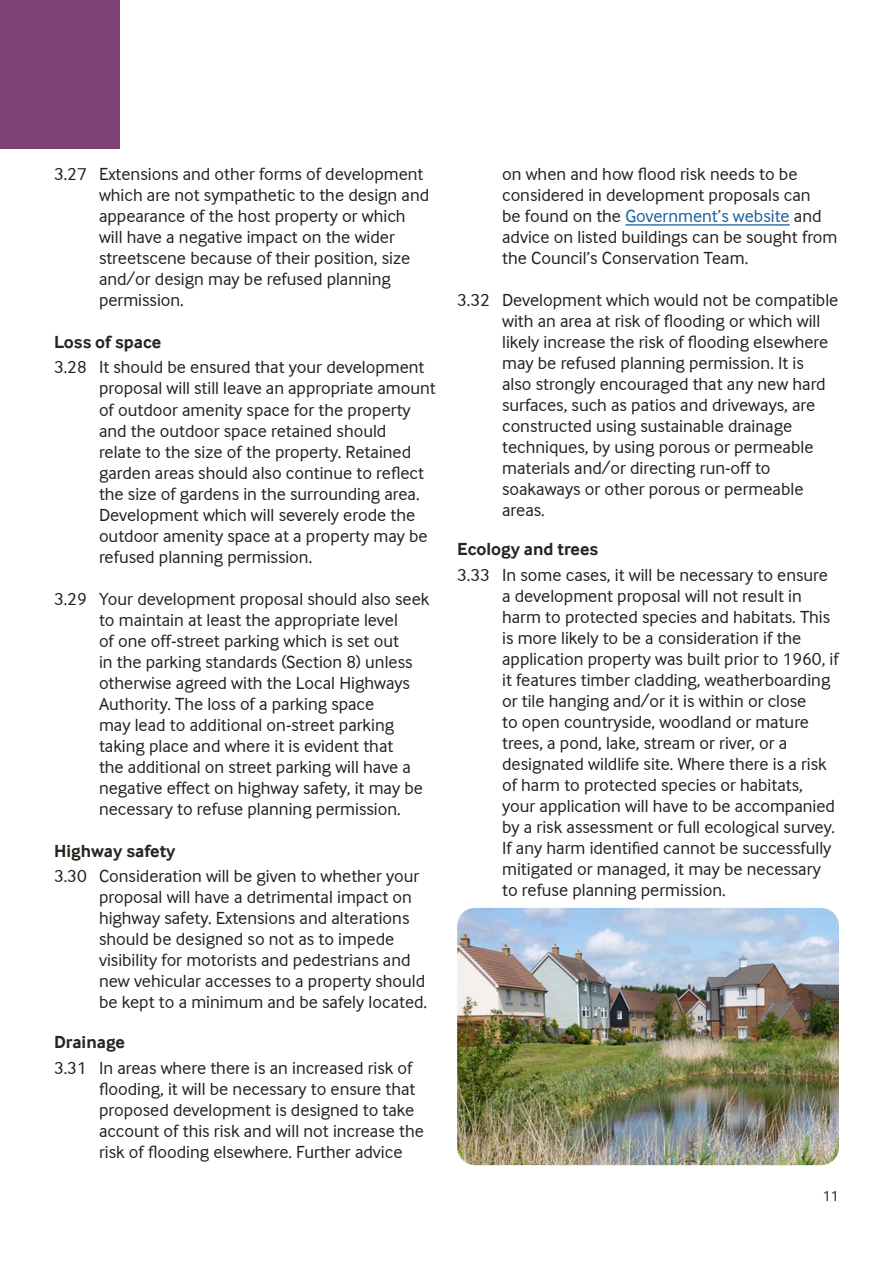
<style>
.page{position:relative;width:893px;height:1263px;background:#fff}
.page>*{position:absolute;margin:0;border:0;box-sizing:border-box;transform-origin:0 0}
.t1{font:18px/21px "Inter Face Da Ma";color:#231f20}
.SubSub{font:700 18px "Inter Face Da Ma";color:#282520}
.t2{font:15px "Inter Face Da Ma";color:#231f20}
.s1{color:#175d9e}
</style>
<div class="page">
<div style="left:0;top:0;width:119px;height:149px;background:#7d4175"></div>
<hr style="left:625px;top:224px;width:165px;height:2px;background:#175d9e">
<img style="left:457px;top:908px;width:382px;height:257px">
<p class="t1" style="left:99px;top:164px;width:332px;text-indent:-45px">3.27 Extensions and other forms of development which are not sympathetic to the design and appearance of the host property or which will have a negative impact on the wider streetscene because of their position, size and/or design may be refused planning permission.</p>
<p class="SubSub" style="left:54px;top:332px;width:109px">Loss of space</p>
<p class="t1" style="left:99px;top:357px;width:338px;text-indent:-45px">3.28 It should be ensured that your development proposal will still leave an appropriate amount of outdoor amenity space for the property and the outdoor space retained should<br>relate to the size of the property. Retained garden areas should also continue to reflect the size of gardens in the surrounding area.<br>Development which will severely erode the outdoor amenity space at a property may be refused planning permission.</p>
<p class="t1" style="left:99px;top:588px;width:332px;text-indent:-45px">3.29 Your development proposal should also seek to maintain at least the appropriate level<br>of one off-street parking which is set out<br>in the parking standards (Section 8) unless otherwise agreed with the Local Highways Authority. The loss of a parking space<br>may lead to additional on-street parking taking place and where it is evident that<br>the additional on street parking will have a negative effect on highway safety, it may be necessary to refuse planning permission.</p>
<p class="SubSub" style="left:54px;top:840px;width:123px">Highway safety</p>
<p class="t1" style="left:99px;top:865px;width:330px;text-indent:-45px">3.30 Consideration will be given to whether your proposal will have a detrimental impact on highway safety. Extensions and alterations should be designed so not as to impede visibility for motorists and pedestrians and new vehicular accesses to a property should be kept to a minimum and be safely located.</p>
<p class="SubSub" style="left:54px;top:1032px;width:73px">Drainage</p>
<p class="t1" style="left:99px;top:1057px;width:326px;text-indent:-45px">3.31 In areas where there is an increased risk of flooding, it will be necessary to ensure that proposed development is designed to take account of this risk and will not increase the risk of flooding elsewhere. Further advice</p>
<p class="t1" style="left:502px;top:164px;width:337px">on when and how flood risk needs to be considered in development proposals can<br>be found on the <span class="s1">Government’s website</span> and advice on listed buildings can be sought from the Council’s Conservation Team.</p>
<p class="t1" style="left:502px;top:290px;width:338px;text-indent:-45px">3.32 Development which would not be compatible with an area at risk of flooding or which will likely increase the risk of flooding elsewhere may be refused planning permission. It is<br>also strongly encouraged that any new hard surfaces, such as patios and driveways, are constructed using sustainable drainage techniques, by using porous or permeable materials and/or directing run-off to soakaways or other porous or permeable areas.</p>
<p class="SubSub" style="left:457px;top:539px;width:143px">Ecology and trees</p>
<p class="t1" style="left:502px;top:564px;width:338px;text-indent:-45px">3.33 In some cases, it will be necessary to ensure a development proposal will not result in harm to protected species and habitats. This is more likely to be a consideration if the application property was built prior to 1960, if it features timber cladding, weatherboarding or tile hanging and/or it is within or close<br>to open countryside, woodland or mature trees, a pond, lake, stream or river, or a designated wildlife site. Where there is a risk of harm to protected species or habitats, your application will have to be accompanied by a risk assessment or full ecological survey.<br>If any harm identified cannot be successfully mitigated or managed, it may be necessary to refuse planning permission.</p>
<p class="t2" style="left:823px;top:1187px;width:18px">11</p>
</div>
